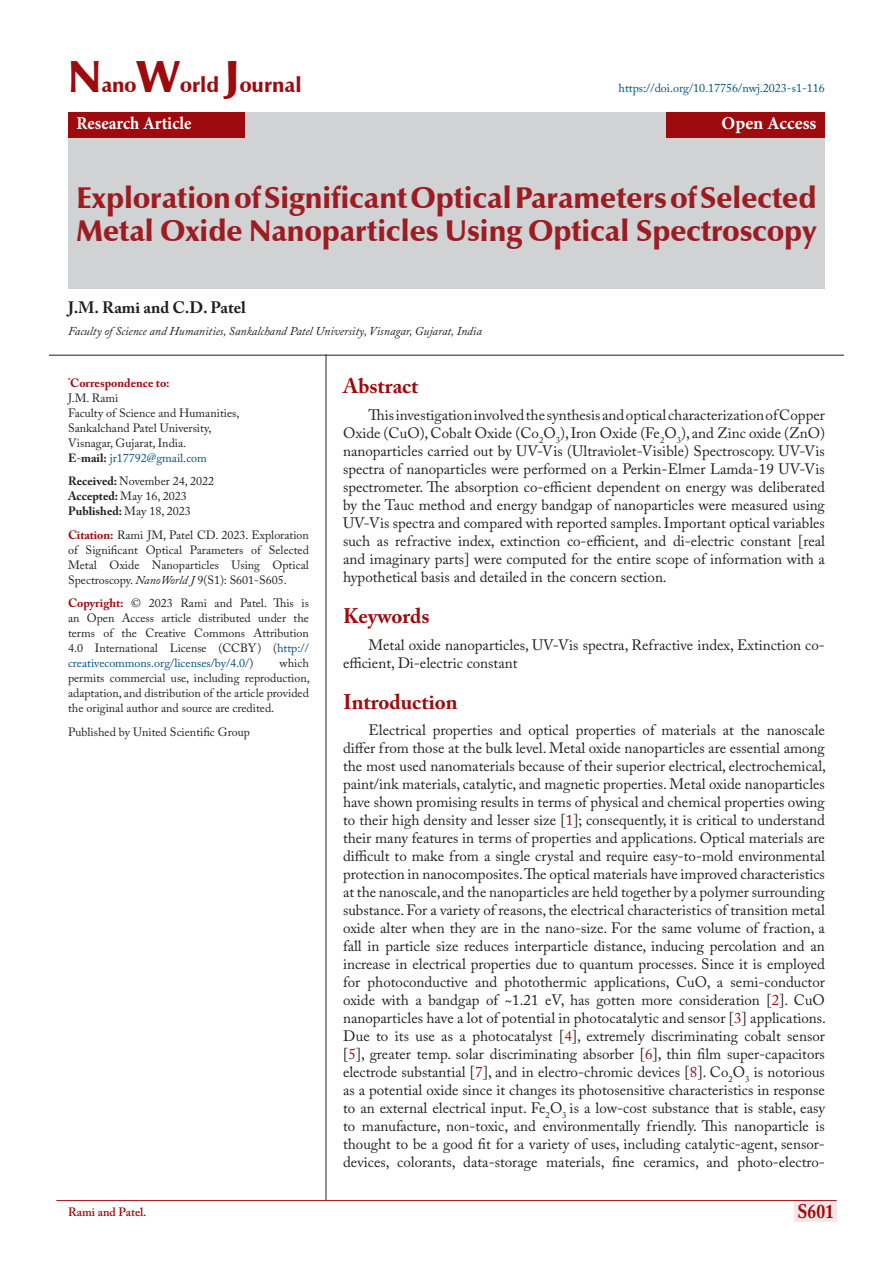
<style>
.page{position:relative;width:893px;height:1263px;background:#fff}
.page>*{position:absolute;margin:0;border:0;box-sizing:border-box;transform-origin:0 0}
.t1{font:900 30px/33px "Zapf Humanist 601 BT";color:#9d1c21}
.s8{font:700 21px "Adobe Caslon Pro";color:#9e0b0f}
.t2{font:900 21px "Zapf Humanist 601 BT";color:#9e0b0f}
.t3{font:700 19.5px "Adobe Caslon Pro";color:#9e0b0f;scale:.9 1}
.t4{font:700 18px "Minion Pro";color:#fff;scale:.93 1}
.t5{font:700 18px "Minion Pro";color:#fff}
.t6{font:700 16.5px "Adobe Caslon Pro";color:#231f20}
.t7{font:15px/18px "Adobe Caslon Pro";color:#231f20;text-align:justify}
.t8{font:12px/15px "Adobe Caslon Pro";color:#231f20;text-align:justify}
.t9{font:italic 12px "Adobe Caslon Pro";color:#231f20}
.t10{font:12px "Adobe Caslon Pro";color:#005082}
.t11{font:600 12px "Adobe Caslon Pro";color:#9e0b0f}
.s1{font-size:45px}
.s2{font-weight:700;color:#9e0b0f}
.s3{font-weight:700}
.s4{color:#005082}
.s5{font-style:italic}
.s6{color:#9e0b0f}
</style>
<div class="page">
<div style="left:794px;top:1200px;width:43px;height:21px;background:#f5e7e7"></div>
<hr style="left:56px;top:1200px;width:781px;height:1px;background:#9e0b0f">
<div style="left:68px;top:112px;width:757px;height:177px;background:#d1d2d4"></div>
<div style="left:68px;top:112px;width:177px;height:26px;background:#9e0b0f"></div>
<div style="left:666px;top:112px;width:159px;height:26px;background:#9e0b0f"></div>
<hr style="left:326px;top:354px;width:1px;height:846px;background:#231f20">
<hr style="left:49px;top:355px;width:795px;height:1px;background:#231f20">
<p class="t2" style="left:68px;top:72px;width:235px"><span class="s1">N</span>ano<span class="s1">W</span>orld <span class="s1">J</span>ournal</p>
<p class="t4" style="left:77px;top:111px;width:125px">Research Article</p>
<p class="t5" style="left:721px;top:111px;width:96px">Open Access</p>
<p class="t10" style="left:619px;top:81px;width:208px">https://doi.org/10.17756/nwj.2023-s1-116</p>
<p class="t1" style="left:77px;top:182px;width:741px">Exploration of Significant Optical Parameters of Selected<br>Metal Oxide Nanoparticles Using Optical Spectroscopy</p>
<p class="t6" style="left:68px;top:297px;width:179px">J.M. Rami and C.D. Patel</p>
<p class="t9" style="left:68px;top:324px;width:415px">Faculty of Science and Humanities, Sankalchand Patel University, Visnagar, Gujarat, India</p>
<p class="t8" style="left:68px;top:375px;width:173px;text-align:left"><sup>*</sup><span class="s2">Correspondence to:<br></span>J.M. Rami<br>Faculty of Science and Humanities,<br>Sankalchand Patel University,<br>Visnagar, Gujarat, India.<br><span class="s3">E</span>-<span class="s3">mail:</span> <span class="s4">jr17792@gmail.com</span></p>
<p class="t8" style="left:68px;top:474px;width:148px;text-align:left"><span class="s3">Received:</span> November 24, 2022<br><span class="s3">Accepted:</span> May 16, 2023<br><span class="s3">Published:</span> May 18, 2023</p>
<p class="t8" style="left:68px;top:527px;width:242px"><span class="s2">Citation:</span> Rami JM, Patel CD. 2023. Exploration of Significant Optical Parameters of Selected Metal Oxide Nanoparticles Using Optical Spectroscopy. <span class="s5">NanoWorld J</span> 9(S1): S601-S605.</p>
<p class="t8" style="left:68px;top:596px;width:242px"><span class="s2">Copyright:</span> © 2023 Rami and Patel. This is an Open Access article distributed under the terms of the Creative Commons Attribution 4.0 International License (CCBY) (<span class="s4">http:// creativecommons.org/licenses/by/4.0/</span>)</p>
<p class="s8" style="left:343px;top:374px;width:77px">Abstract</p>
<p class="t7" style="left:343px;top:406px;width:483px;text-indent:26px">This investigation involved the synthesis and optical characterization of Copper Oxide (CuO), Cobalt Oxide (Co<sub>2</sub>O<sub>3</sub>), Iron Oxide (Fe<sub>2</sub>O<sub>3</sub>), and Zinc oxide (ZnO) nanoparticles carried out by UV-Vis (Ultraviolet-Visible) Spectroscopy. UV-Vis spectra of nanoparticles were performed on a Perkin-Elmer Lamda-19 UV-Vis spectrometer. The absorption co-efficient dependent on energy was deliberated by the Tauc method and energy bandgap of nanoparticles were measured using UV-Vis spectra and compared with reported samples. Important optical variables such as refractive index, extinction co-efficient, and di-electric constant [real and imaginary parts] were computed for the entire scope of information with a hypothetical basis and detailed in the concern section.</p>
<p class="s8" style="left:343px;top:603px;width:88px">Keywords</p>
<p class="t7" style="left:343px;top:635px;width:483px;text-indent:26px">Metal oxide nanoparticles, UV-Vis spectra, Refractive index, Extinction co&shy;efficient, Di-electric constant</p>
<p class="s8" style="left:343px;top:689px;width:116px">Introduction</p>
<p class="t7" style="left:343px;top:721px;width:484px;text-indent:26px">Electrical properties and optical properties of materials at the nanoscale differ from those at the bulk level. Metal oxide nanoparticles are essential among the most used nanomaterials because of their superior electrical, electrochemical, paint/ink materials, catalytic, and magnetic properties. Metal oxide nanoparticles have shown promising results in terms of physical and chemical properties owing to their high density and lesser size [<span class="s6">1</span>]; consequently, it is critical to understand their many features in terms of properties and applications. Optical materials are difficult to make from a single crystal and require easy-to-mold environmental protection in nanocomposites. The optical materials have improved characteristics at the nanoscale, and the nanoparticles are held together by a polymer surrounding substance. For a variety of reasons, the electrical characteristics of transition metal oxide alter when they are in the nano-size. For the same volume of fraction, a fall in particle size reduces interparticle distance, inducing percolation and an increase in electrical properties due to quantum processes. Since it is employed for photoconductive and photothermic applications, CuO, a semi-conductor oxide with a bandgap of ~1.21 eV, has gotten more consideration [<span class="s6">2</span>]. CuO nanoparticles have a lot of potential in photocatalytic and sensor [<span class="s6">3</span>] applications.<br>Due to its use as a photocatalyst [<span class="s6">4</span>], extremely discriminating cobalt sensor [<span class="s6">5</span>], greater temp. solar discriminating absorber [<span class="s6">6</span>], thin film super-capacitors electrode substantial [<span class="s6">7</span>], and in electro-chromic devices [<span class="s6">8</span>]. Co<sub>2</sub>O<sub>3</sub> is notorious as a potential oxide since it changes its photosensitive characteristics in response to an external electrical input. Fe<sub>2</sub>O<sub>3</sub> is a low-cost substance that is stable, easy to manufacture, non-toxic, and environmentally friendly. This nanoparticle is thought to be a good fit for a variety of uses, including catalytic-agent, sensor&shy;devices, colorants, data-storage materials, fine ceramics, and photo-electro-</p>
<p class="t8" style="left:68px;top:656px;width:243px;text-indent:212px">which permits commercial use, including reproduction, adaptation, and distribution of the article provided the original author and source are credited.</p>
<p class="t8" style="left:68px;top:724px;width:183px">Published by United Scientific Group</p>
<p class="t11" style="left:68px;top:1204px;width:80px">Rami and Patel.</p>
<h3 class="t3" style="left:797px;top:1200px;width:42px">S601</h3>
</div>
